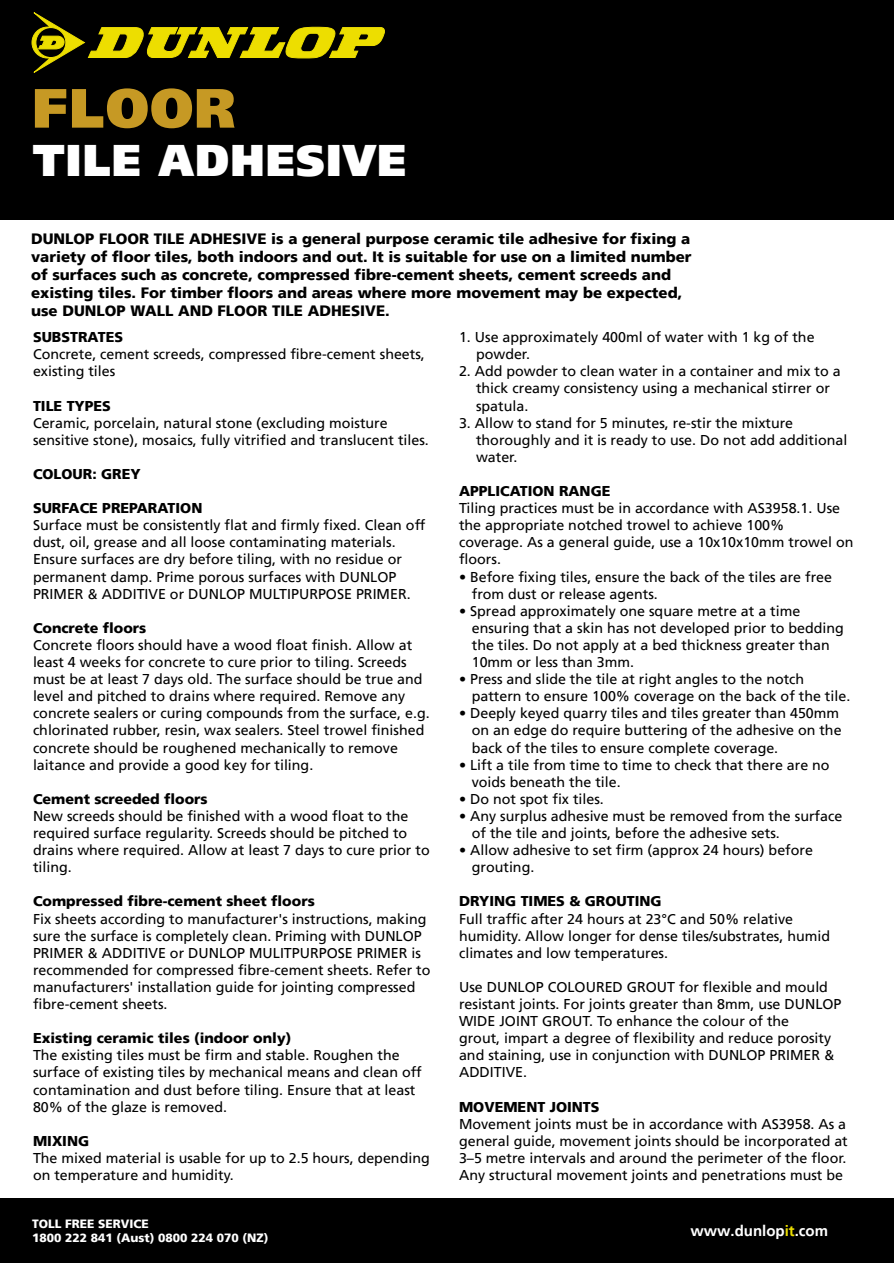
<style>
.page{position:relative;width:894px;height:1263px;background:#fff}
.page>*{position:absolute;margin:0;border:0;box-sizing:border-box;transform-origin:0 0}
.t1{font:900 55.2px "Frutiger LT";letter-spacing:.03em;color:#c69924;scale:.95 1}
.t2{font:900 44.25px "Frutiger LT";letter-spacing:.03em;color:#fff;scale:.95 1}
.t3{font:900 15px/18px "Frutiger LT";color:#000}
.t4{font:700 15px "Frutiger LT";color:#fff}
.t5{font:14.25px/17.1px "Frutiger LT";color:#000}
.t6{font:900 14.25px "Frutiger LT";color:#000}
.t7{font:900 12px/14.4px "Frutiger LT";color:#fff}
.s1{color:#ecdd00}
</style>
<div class="page">
<div style="left:0;top:0;width:894px;height:220px;background:#000"></div>
<div style="left:0;top:1198px;width:894px;height:65px;background:#000"></div>
<svg style="left:31px;top:12px;width:354px;height:61px"></svg>
<h1 class="t1" style="left:33px;top:75px;width:215px">FLOOR</h1>
<h2 class="t2" style="left:33px;top:133px;width:395px">TILE ADHESIVE</h2>
<p class="t3" style="left:31px;top:229px;width:662px">DUNLOP FLOOR TILE ADHESIVE is a general purpose ceramic tile adhesive for fixing a variety of floor tiles, both indoors and out. It is suitable for use on a limited number of surfaces such as concrete, compressed fibre-cement sheets, cement screeds and existing tiles. For timber floors and areas where more movement may be expected, use DUNLOP WALL AND FLOOR TILE ADHESIVE.</p>
<p class="t6" style="left:33px;top:329px;width:92px">SUBSTRATES</p>
<p class="t5" style="left:33px;top:346px;width:393px">Concrete, cement screeds, compressed fibre-cement sheets, existing tiles</p>
<p class="t6" style="left:33px;top:397px;width:80px">TILE TYPES</p>
<p class="t5" style="left:33px;top:414px;width:397px">Ceramic, porcelain, natural stone (excluding moisture sensitive stone), mosaics, fully vitrified and translucent tiles.</p>
<p class="t6" style="left:33px;top:465px;width:109px">COLOUR: GREY</p>
<p class="t6" style="left:33px;top:500px;width:171px">SURFACE PREPARATION</p>
<p class="t5" style="left:33px;top:517px;width:394px">Surface must be consistently flat and firmly fixed. Clean off dust, oil, grease and all loose contaminating materials.<br>Ensure surfaces are dry before tiling, with no residue or permanent damp. Prime porous surfaces with DUNLOP PRIMER &amp; ADDITIVE or DUNLOP MULTIPURPOSE PRIMER.</p>
<p class="t6" style="left:33px;top:619px;width:115px">Concrete floors</p>
<p class="t5" style="left:33px;top:637px;width:398px">Concrete floors should have a wood float finish. Allow at least 4 weeks for concrete to cure prior to tiling. Screeds must be at least 7 days old. The surface should be true and level and pitched to drains where required. Remove any concrete sealers or curing compounds from the surface, e.g. chlorinated rubber, resin, wax sealers. Steel trowel finished concrete should be roughened mechanically to remove laitance and provide a good key for tiling.</p>
<p class="t6" style="left:33px;top:790px;width:176px">Cement screeded floors</p>
<p class="t5" style="left:33px;top:808px;width:398px">New screeds should be finished with a wood float to the required surface regularity. Screeds should be pitched to drains where required. Allow at least 7 days to cure prior to tiling.</p>
<p class="t6" style="left:33px;top:893px;width:283px">Compressed fibre-cement sheet floors</p>
<p class="t5" style="left:33px;top:910px;width:399px">Fix sheets according to manufacturer's instructions, making sure the surface is completely clean. Priming with DUNLOP PRIMER &amp; ADDITIVE or DUNLOP MULITPURPOSE PRIMER is recommended for compressed fibre-cement sheets. Refer to manufacturers' installation guide for jointing compressed fibre-cement sheets.</p>
<p class="t6" style="left:33px;top:1030px;width:260px">Existing ceramic tiles (indoor only)</p>
<p class="t5" style="left:33px;top:1047px;width:390px">The existing tiles must be firm and stable. Roughen the surface of existing tiles by mechanical means and clean off contamination and dust before tiling. Ensure that at least 80% of the glaze is removed.</p>
<p class="t6" style="left:33px;top:1132px;width:58px">MIXING</p>
<p class="t5" style="left:33px;top:1150px;width:398px">The mixed material is usable for up to 2.5 hours, depending on temperature and humidity.</p>
<p class="t5" style="left:476px;top:329px;width:340px;text-indent:-17px">1. Use approximately 400ml of water with 1 kg of the powder.</p>
<p class="t5" style="left:476px;top:363px;width:366px;text-indent:-17px">2. Add powder to clean water in a container and mix to a thick creamy consistency using a mechanical stirrer or spatula.</p>
<p class="t5" style="left:476px;top:414px;width:373px;text-indent:-17px">3. Allow to stand for 5 minutes, re-stir the mixture thoroughly and it is ready to use. Do not add additional water.</p>
<p class="t6" style="left:459px;top:482px;width:153px">APPLICATION RANGE</p>
<p class="t5" style="left:459px;top:500px;width:396px">Tiling practices must be in accordance with AS3958.1. Use the appropriate notched trowel to achieve 100%<br>coverage. As a general guide, use a 10x10x10mm trowel on floors.</p>
<p class="t5" style="left:472px;top:568px;width:362px;text-indent:-13px">• Before fixing tiles, ensure the back of the tiles are free from dust or release agents.</p>
<p class="t5" style="left:472px;top:602px;width:374px;text-indent:-13px">• Spread approximately one square metre at a time ensuring that a skin has not developed prior to bedding the tiles. Do not apply at a bed thickness greater than 10mm or less than 3mm.</p>
<p class="t5" style="left:472px;top:671px;width:380px;text-indent:-13px">• Press and slide the tile at right angles to the notch pattern to ensure 100% coverage on the back of the tile.</p>
<p class="t5" style="left:472px;top:705px;width:371px;text-indent:-13px">• Deeply keyed quarry tiles and tiles greater than 450mm on an edge do require buttering of the adhesive on the back of the tiles to ensure complete coverage.</p>
<p class="t5" style="left:472px;top:756px;width:359px;text-indent:-13px">• Lift a tile from time to time to check that there are no voids beneath the tile.</p>
<p class="t5" style="left:459px;top:790px;width:146px">• Do not spot fix tiles.</p>
<p class="t5" style="left:472px;top:808px;width:372px;text-indent:-13px">• Any surplus adhesive must be removed from the surface of the tile and joints, before the adhesive sets.</p>
<p class="t5" style="left:472px;top:842px;width:343px;text-indent:-13px">• Allow adhesive to set firm (approx 24 hours) before grouting.</p>
<p class="t6" style="left:459px;top:893px;width:204px">DRYING TIMES &amp; GROUTING</p>
<p class="t5" style="left:459px;top:910px;width:373px">Full traffic after 24 hours at 23°C and 50% relative humidity. Allow longer for dense tiles/substrates, humid climates and low temperatures.</p>
<p class="t5" style="left:459px;top:979px;width:384px">Use DUNLOP COLOURED GROUT for flexible and mould resistant joints. For joints greater than 8mm, use DUNLOP WIDE JOINT GROUT. To enhance the colour of the<br>grout, impart a degree of flexibility and reduce porosity and staining, use in conjunction with DUNLOP PRIMER &amp; ADDITIVE.</p>
<p class="t6" style="left:459px;top:1098px;width:142px">MOVEMENT JOINTS</p>
<p class="t5" style="left:459px;top:1115px;width:390px;text-align:justify">Movement joints must be in accordance with AS3958. As a general guide, movement joints should be incorporated at 3–5 metre intervals and around the perimeter of the floor.<br>Any structural movement joints and penetrations must be</p>
<p class="t7" style="left:32px;top:1216px;width:238px">TOLL FREE SERVICE<br>1800 222 841 (Aust) 0800 224 070 (NZ)</p>
<p class="t4" style="left:691px;top:1222px;width:139px">www.dunlop<span class="s1">it</span>.com</p>
</div>
